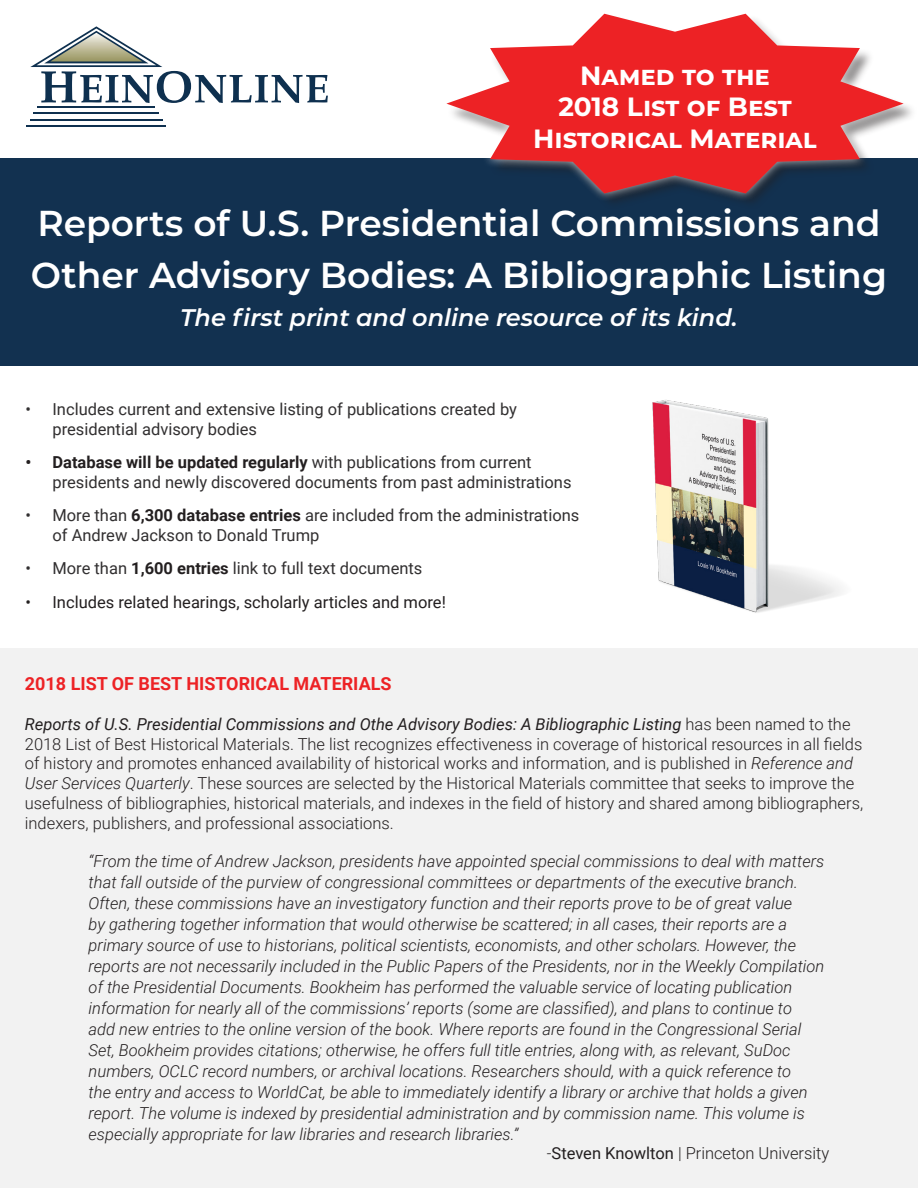
<style>
.page{position:relative;width:918px;height:1188px;background:#fff}
.page>*{position:absolute;margin:0;border:0;box-sizing:border-box;transform-origin:0 0}
.t1{font:600 36px/52.5px "Montserrat";color:#fff}
.t2{font:700 26.4px/31.7px "Montserrat";color:#fff;text-align:center}
.t3{font:italic 600 24px "Montserrat";color:#fff}
.t4{font:700 18px "Roboto";color:#ed2225}
.t5{font:italic 300 16.5px/21px "Roboto";color:#231f20}
.t6{font:300 16.5px/19.8px "Roboto";color:#231f20}
.t7{font:16.5px/19.8px "Roboto";color:#312f30}
.t8{font:16.5px "Roboto";color:#231f20}
.s1{font-weight:700;color:#231f20}
.s2{font-weight:400;font-style:italic}
.s3{font-style:italic}
.s4{font-weight:400}
</style>
<div class="page">
<div style="left:0;top:648px;width:918px;height:540px;background:#f2f2f2"></div>
<hr style="left:37px;top:107px;width:118px;height:1px;background:#0e304f">
<hr style="left:34px;top:113px;width:125px;height:1px;background:#0e304f">
<hr style="left:30px;top:119px;width:133px;height:1px;background:#0e304f">
<hr style="left:26px;top:125px;width:140px;height:1px;background:#0e304f">
<svg style="left:30px;top:26px;width:298px;height:77px"></svg>
<div style="left:0;top:158px;width:918px;height:207px;background:#123150"></div>
<div style="left:447px;top:15px;width:471px;height:194px;background:#231f20;opacity:.51"></div>
<div style="left:439px;top:5px;width:472px;height:198px;background:#fff;opacity:.75"></div>
<svg style="left:446px;top:14px;width:458px;height:180px;fill:#ed2225"></svg>
<img style="left:652px;top:400px;width:189px;height:213px">
<p class="t2" style="left:533px;top:58px;width:285px">Named to the<br>2018 List of Best<br>Historical Material</p>
<p class="t1" style="left:31px;top:195px;width:858px">Reports of U.S. Presidential Commissions and<br>Other Advisory Bodies: A Bibliographic Listing</p>
<p class="t3" style="left:180px;top:300px;width:559px">The first print and online resource of its kind.</p>
<p class="t7" style="left:52px;top:399px;width:466px;text-indent:-27px">• Includes current and extensive listing of publications created by presidential advisory bodies</p>
<p class="t7" style="left:52px;top:452px;width:521px;text-indent:-27px"><span class="s1">• Database will be updated regularly</span> with publications from current presidents and newly discovered documents from past administrations</p>
<p class="t7" style="left:52px;top:505px;width:528px;text-indent:-27px">• More than <span class="s1">6,300 database entries</span> are included from the administrations of Andrew Jackson to Donald Trump</p>
<p class="t7" style="left:26px;top:558px;width:399px">• More than <span class="s1">1,600 entries</span> link to full text documents</p>
<p class="t8" style="left:26px;top:590px;width:422px">• Includes related hearings, scholarly articles and more!</p>
<p class="t4" style="left:25px;top:671px;width:368px">2018 LIST OF BEST HISTORICAL MATERIALS</p>
<p class="t6" style="left:25px;top:713px;width:840px"><span class="s2">Reports of U.S. Presidential Commissions and Othe Advisory Bodies: A Bibliographic Listing</span> has been named to the 2018 List of Best Historical Materials. The list recognizes effectiveness in coverage of historical resources in all fields of history and promotes enhanced availability of historical works and information, and is published in <span class="s3">Reference and User Services Quarterly</span>. These sources are selected by the Historical Materials committee that seeks to improve the usefulness of bibliographies, historical materials, and indexes in the field of history and shared among bibliographers, indexers, publishers, and professional associations.</p>
<p class="t5" style="left:89px;top:850px;width:737px">“From the time of Andrew Jackson, presidents have appointed special commissions to deal with matters that fall outside of the purview of congressional committees or departments of the executive branch.<br>Often, these commissions have an investigatory function and their reports prove to be of great value<br>by gathering together information that would otherwise be scattered; in all cases, their reports are a primary source of use to historians, political scientists, economists, and other scholars. However, the reports are not necessarily included in the Public Papers of the Presidents, nor in the Weekly Compilation of the Presidential Documents. Bookheim has performed the valuable service of locating publication information for nearly all of the commissions’ reports (some are classified), and plans to continue to<br>add new entries to the online version of the book. Where reports are found in the Congressional Serial Set, Bookheim provides citations; otherwise, he offers full title entries, along with, as relevant, SuDoc numbers, OCLC record numbers, or archival locations. Researchers should, with a quick reference to<br>the entry and access to WorldCat, be able to immediately identify a library or archive that holds a given report. The volume is indexed by presidential administration and by commission name. This volume is especially appropriate for law libraries and research libraries.”</p>
<p class="t6" style="left:547px;top:1143px;width:284px">-<span class="s4">Steven Knowlton</span> | Princeton University</p>
</div>
